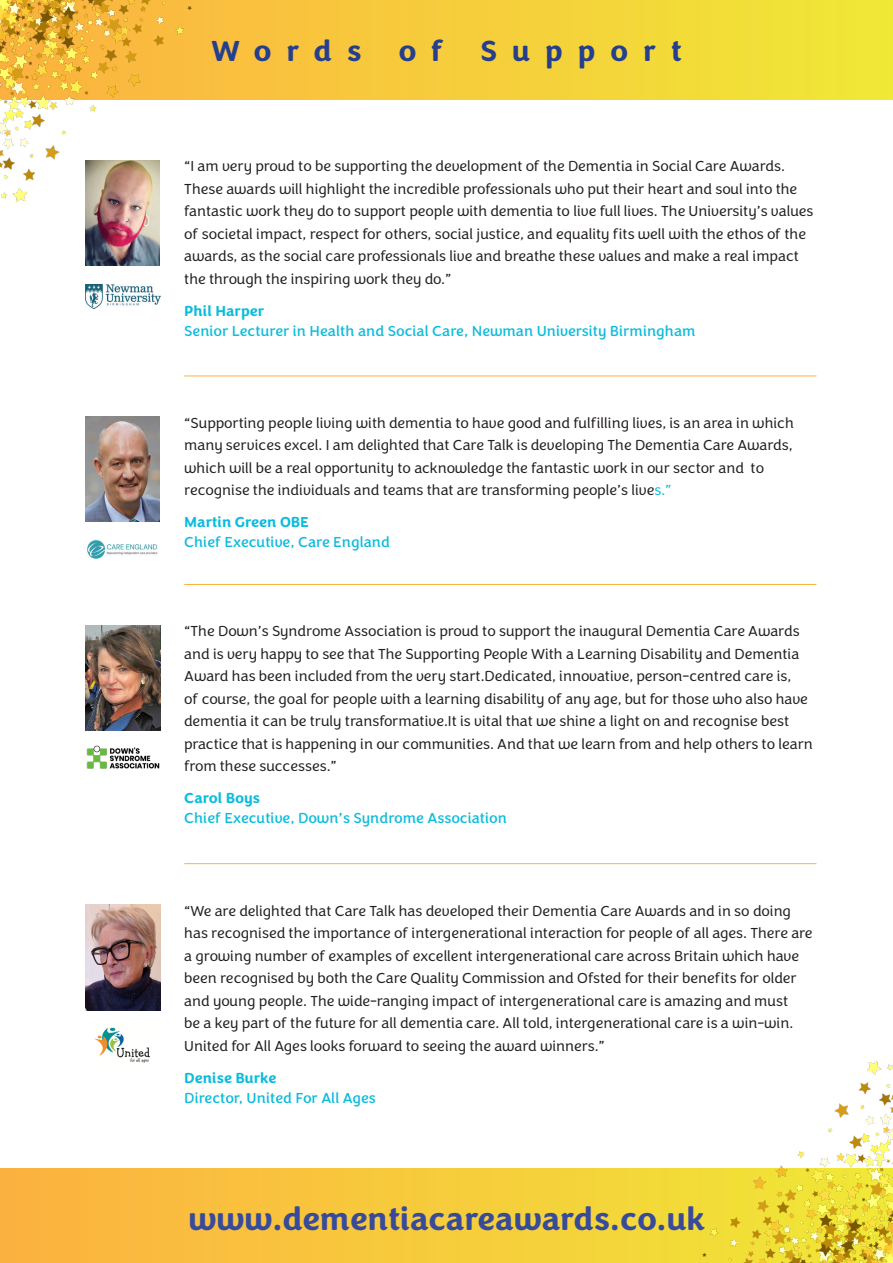
<style>
.page{position:relative;width:893px;height:1263px;background:#fff}
.page>*{position:absolute;margin:0;border:0;box-sizing:border-box;transform-origin:0 0}
.t1{font:700 33px "Congenial";color:#384b9a}
.t2{font:700 30px "Congenial";letter-spacing:.495em;color:#253f8e}
.t3{font:300 15px/22.5px "Congenial";color:#231f20}
.t4{font:15px "Congenial";color:#0dbcdc}
.t5{font:700 15px "Congenial";color:#0dbcdc}
.s1{color:#0dbcdc}
</style>
<div class="page">
<svg style="left:200px;top:0;width:693px;height:100px;background:#f4d23a"></svg>
<svg style="left:1px;top:1169px;width:693px;height:93px;background:#f7c63c"></svg>
<img style="left:1px;top:0;width:199px;height:202px">
<img style="left:694px;top:1061px;width:199px;height:202px">
<img style="left:85px;top:160px;width:75px;height:106px">
<img style="left:85px;top:416px;width:75px;height:106px">
<img style="left:86px;top:625px;width:75px;height:105px">
<img style="left:86px;top:905px;width:75px;height:105px">
<hr style="left:184px;top:376px;width:632px;height:1px;background:#fbb13f">
<hr style="left:184px;top:863px;width:632px;height:1px;background:#fbb13f">
<hr style="left:184px;top:584px;width:632px;height:1px;background:#fbb13f">
<img style="left:85px;top:284px;width:76px;height:24px">
<img style="left:87px;top:540px;width:71px;height:19px">
<img style="left:86px;top:745px;width:74px;height:24px">
<img style="left:95px;top:1027px;width:55px;height:36px">
<p class="t2" style="left:212px;top:32px;width:472px">Words of Support</p>
<p class="t3" style="left:184px;top:155px;width:631px">“I am very proud to be supporting the development of the Dementia in Social Care Awards.<br>These awards will highlight the incredible professionals who put their heart and soul into the fantastic work they do to support people with dementia to live full lives. The University’s values of societal impact, respect for others, social justice, and equality fits well with the ethos of the awards, as the social care professionals live and breathe these values and make a real impact the through the inspiring work they do.”</p>
<p class="t5" style="left:184px;top:301px;width:81px">Phil Harper</p>
<p class="t4" style="left:184px;top:322px;width:513px">Senior Lecturer in Health and Social Care, Newman University Birmingham</p>
<p class="t3" style="left:184px;top:411px;width:611px">“Supporting people living with dementia to have good and fulfilling lives, is an area in which many services excel. I am delighted that Care Talk is developing The Dementia Care Awards, which will be a real opportunity to acknowledge the fantastic work in our sector and to recognise the individuals and teams that are transforming people’s live<span class="s1">s.”</span></p>
<p class="t5" style="left:184px;top:512px;width:126px">Martin Green OBE</p>
<p class="t4" style="left:184px;top:533px;width:207px">Chief Executive, Care England</p>
<p class="t3" style="left:184px;top:620px;width:630px">“The Down’s Syndrome Association is proud to support the inaugural Dementia Care Awards and is very happy to see that The Supporting People With a Learning Disability and Dementia Award has been included from the very start.Dedicated, innovative, person-centred care is,<br>of course, the goal for people with a learning disability of any age, but for those who also have dementia it can be truly transformative.It is vital that we shine a light on and recognise best practice that is happening in our communities. And that we learn from and help others to learn from these successes.”</p>
<p class="t5" style="left:184px;top:789px;width:77px">Carol Boys</p>
<p class="t4" style="left:184px;top:809px;width:324px">Chief Executive, Down’s Syndrome Association</p>
<p class="t3" style="left:184px;top:900px;width:630px">“We are delighted that Care Talk has developed their Dementia Care Awards and in so doing has recognised the importance of intergenerational interaction for people of all ages. There are a growing number of examples of excellent intergenerational care across Britain which have been recognised by both the Care Quality Commission and Ofsted for their benefits for older and young people. The wide-ranging impact of intergenerational care is amazing and must<br>be a key part of the future for all dementia care. All told, intergenerational care is a win-win.<br>United for All Ages looks forward to seeing the award winners.”</p>
<p class="t5" style="left:184px;top:1068px;width:94px">Denise Burke</p>
<p class="t4" style="left:184px;top:1089px;width:193px">Director, United For All Ages</p>
<p class="t1" style="left:188px;top:1198px;width:518px">www.dementiacareawards.co.uk</p>
</div>
